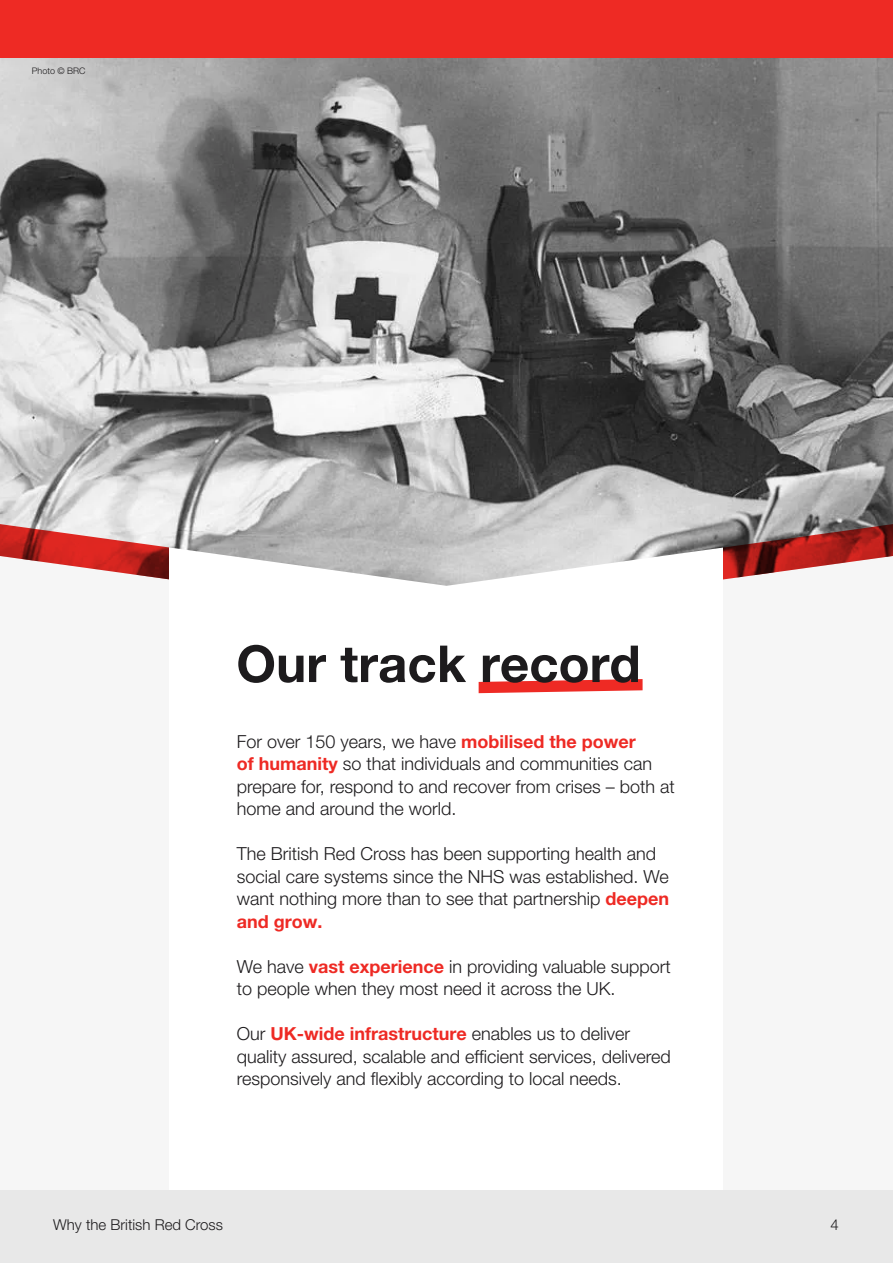
<style>
.page{position:relative;width:893px;height:1263px;background:#fff}
.page>*{position:absolute;margin:0;border:0;box-sizing:border-box;transform-origin:0 0}
.t1{font:700 51px "Helvetica Neue LT Pro";color:#1d1b1d}
.t2{font:300 18px/22.5px "Helvetica Neue LT Pro";color:#1d1b1d}
.t3{font:300 15px "Helvetica Neue LT Pro";color:#1d1b1d}
.t4{font:300 9px "Helvetica Neue LT Pro";color:#1d1b1d}
.s1{font-weight:700;color:#ee2a24}
</style>
<div class="page">
<div style="left:0;top:1189px;width:893px;height:74px;background:#e8e8e8"></div>
<div style="left:0;top:481px;width:893px;height:708px;background:#f6f6f6"></div>
<div style="left:170px;top:481px;width:553px;height:708px;background:#fff"></div>
<svg style="left:479px;top:679px;width:164px;height:14px;background:#f1544f"></svg>
<img style="left:0;top:57px;width:893px;height:529px">
<div style="left:0;top:0;width:893px;height:57px;background:#ee2a24"></div>
<p class="t4" style="left:32px;top:66px;width:55px">Photo © BRC</p>
<h1 class="t1" style="left:236px;top:632px;width:406px">Our track record</h1>
<p class="t2" style="left:237px;top:729px;width:439px">For over 150 years, we have <span class="s1">mobilised the power<br>of humanity</span> so that individuals and communities can prepare for, respond to and recover from crises – both at home and around the world.</p>
<p class="t2" style="left:237px;top:842px;width:434px">The British Red Cross has been supporting health and social care systems since the NHS was established. We want nothing more than to see that partnership <span class="s1">deepen and grow.</span></p>
<p class="t2" style="left:237px;top:954px;width:436px">We have <span class="s1">vast experience</span> in providing valuable support to people when they most need it across the UK.</p>
<p class="t2" style="left:237px;top:1022px;width:436px">Our <span class="s1">UK-wide infrastructure</span> enables us to deliver quality assured, scalable and efficient services, delivered responsively and flexibly according to local needs.</p>
<p class="t3" style="left:53px;top:1216px;width:171px">Why the British Red Cross</p>
<p class="t3" style="left:831px;top:1216px;width:10px">4</p>
</div>
